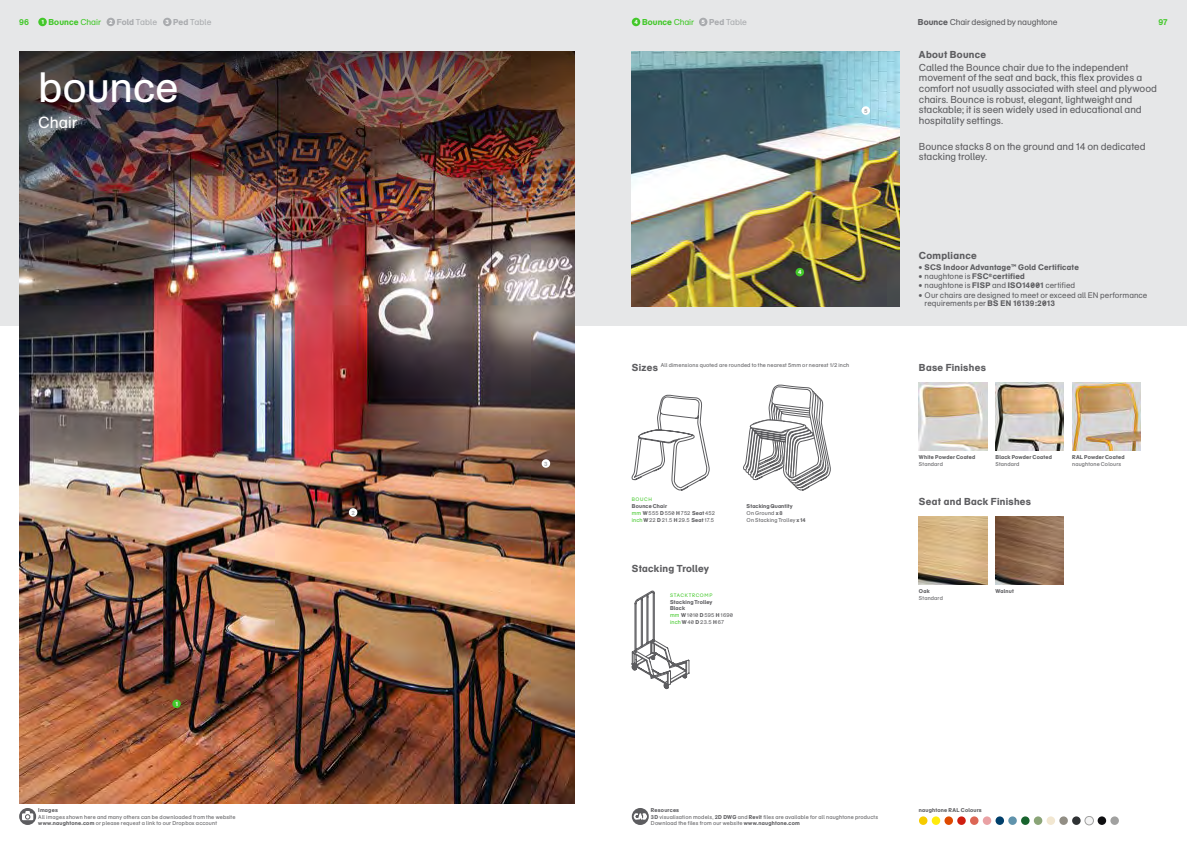
<style>
.page{position:relative;width:1187px;height:842px;background:#fff}
.page>*{position:absolute;margin:0;border:0;box-sizing:border-box;transform-origin:0 0}
.t1{font:42px "Naughtone";letter-spacing:-.01em;color:#fff}
.t2{font:16px "Naughtone";color:#fff}
.t3{font:10px/10.6px "Naughtone";letter-spacing:-.005em;color:#5d5d60}
.t4{font:700 10px "Naughtone";letter-spacing:.03em;color:#5d5d60}
.t5{font:8.5px "Naughtone";color:#a9abae}
.t6{font:8.5px "Naughtone";letter-spacing:-.015em;color:#5d5d60}
.t7{font:700 8.5px "Naughtone";letter-spacing:.015em;color:#43c82a}
.t8{font:8px/8.5px "Naughtone";letter-spacing:.005em;color:#5d5d60}
.t9{font:700 8px "Naughtone";letter-spacing:.03em;color:#5d5d60}
.t10{font:700 6px "Naughtone";color:#a9abae}
.t11{font:700 6px "Naughtone";color:#fff}
.t12{font:5.5px/6.4px "Naughtone";letter-spacing:.025em;color:#5d5d60}
.t13{font:700 5.5px/6.4px "Naughtone";letter-spacing:.035em;color:#5d5d60}
.t14{font:5px "Naughtone";letter-spacing:.13em;color:#43c82a}
.s1{font-weight:700;font-size:6px;color:#fff}
.s2{font-weight:700;color:#43c82a}
.s3{color:#43c82a}
.s4{font-weight:700}
.s5{font-size:6px;color:#fff}
.s6{font-weight:400}
.s7{color:#a9abae}
.s8{font-weight:400;color:#a9abae}
.s9{font-weight:700;font-size:10px}
.s10{font-size:10px}
</style>
<div class="page">
<div style="left:0;top:0;width:593px;height:325px;background:#e6e7e8"></div>
<img style="left:19px;top:238px;width:555px;height:566px">
<div style="left:172px;top:699px;width:9px;height:9px;background:#43c82a;border-radius:50%"></div>
<div style="left:38px;top:18px;width:9px;height:8px;background:#43c82a;border-radius:50%"></div>
<div style="left:107px;top:18px;width:8px;height:8px;background:#a9abae;border-radius:50%"></div>
<div style="left:163px;top:18px;width:8px;height:8px;background:#a9abae;border-radius:50%"></div>
<svg style="left:19px;top:808px;width:17px;height:17px"></svg>
<svg style="left:22px;top:813px;width:11px;height:7px"></svg>
<svg style="left:25px;top:811px;width:5px;height:8px"></svg>
<div style="left:349px;top:508px;width:8px;height:9px;background:#fff;border-radius:50%"></div>
<svg style="left:541px;top:459px;width:9px;height:9px"></svg>
<img style="left:19px;top:51px;width:555px;height:187px">
<div style="left:593px;top:0;width:593px;height:325px;background:#e6e7e8"></div>
<img style="left:918px;top:517px;width:68px;height:68px">
<img style="left:995px;top:517px;width:68px;height:68px">
<div style="left:631px;top:18px;width:9px;height:8px;background:#43c82a;border-radius:50%"></div>
<div style="left:699px;top:18px;width:8px;height:8px;background:#a9abae;border-radius:50%"></div>
<svg style="left:631px;top:808px;width:17px;height:17px"></svg>
<svg style="left:633px;top:813px;width:13px;height:8px"></svg>
<div style="left:982px;top:816px;width:9px;height:9px;background:#e9a1a4;border-radius:50%"></div>
<div style="left:1033px;top:816px;width:9px;height:9px;background:#8aa477;border-radius:50%"></div>
<div style="left:944px;top:816px;width:8px;height:9px;background:#de4a00;border-radius:50%"></div>
<svg style="left:918px;top:816px;width:9px;height:9px"></svg>
<div style="left:957px;top:816px;width:8px;height:9px;background:#cf1e10;border-radius:50%"></div>
<svg style="left:931px;top:816px;width:9px;height:9px"></svg>
<div style="left:1008px;top:816px;width:8px;height:9px;background:#6093ac;border-radius:50%"></div>
<svg style="left:969px;top:816px;width:9px;height:9px"></svg>
<svg style="left:1020px;top:816px;width:9px;height:9px"></svg>
<div style="left:995px;top:816px;width:8px;height:9px;background:#003f6b;border-radius:50%"></div>
<div style="left:1046px;top:816px;width:8px;height:9px;background:#f2e7d1;border-radius:50%"></div>
<div style="left:1097px;top:816px;width:9px;height:9px;background:#0e0e10;border-radius:50%"></div>
<div style="left:1059px;top:816px;width:8px;height:9px;background:#928e85;border-radius:50%"></div>
<svg style="left:1071px;top:816px;width:9px;height:9px"></svg>
<div style="left:1084px;top:816px;width:9px;height:9px;background:#f4f4f4;border-radius:50%"></div>
<div style="left:1084px;top:816px;width:9px;height:9px;border:1px solid #a1a1a0;border-radius:50%"></div>
<div style="left:1110px;top:816px;width:8px;height:9px;background:#a1a1a0;border-radius:50%"></div>
<img style="left:918px;top:383px;width:68px;height:68px">
<img style="left:995px;top:383px;width:68px;height:68px">
<img style="left:1072px;top:383px;width:68px;height:68px">
<svg style="left:631px;top:395px;width:78px;height:96px"></svg>
<svg style="left:743px;top:385px;width:87px;height:106px"></svg>
<svg style="left:631px;top:591px;width:58px;height:98px"></svg>
<img style="left:631px;top:51px;width:268px;height:255px">
<div style="left:861px;top:106px;width:9px;height:9px;background:#fff;border-radius:50%"></div>
<div style="left:795px;top:268px;width:9px;height:8px;background:#43c82a;border-radius:50%"></div>
<h3 class="t5" style="left:41px;top:17px;width:172px"><span class="s1">1</span> <span class="s2">Bounce</span> <span class="s3">Chair</span> <span class="s1">2</span> <span class="s4">Fold</span> Table <span class="s1">3</span> <span class="s4">Ped</span> Table</h3>
<h3 class="t7" style="left:634px;top:17px;width:114px"><span class="s5">4</span> Bounce <span class="s6">Chair</span> <span class="s5">5</span> <span class="s7">Ped</span> <span class="s8">Table</span></h3>
<h3 class="t6" style="left:917px;top:17px;width:141px"><span class="s4">Bounce</span> Chair designed by naughtone</h3>
<h3 class="t4" style="left:918px;top:49px;width:69px">About Bounce</h3>
<p class="t3" style="left:918px;top:62px;width:239px">Called the Bounce chair due to the independent movement of the seat and back, this flex provides a comfort not usually associated with steel and plywood chairs. Bounce is robust, elegant, lightweight and stackable; it is seen widely used in educational and hospitality settings.</p>
<h3 class="t3" style="left:918px;top:141px;width:228px">Bounce stacks 8 on the ground and 14 on dedicated stacking trolley.</h3>
<h3 class="t7" style="left:19px;top:17px;width:12px">96</h3>
<h3 class="t7" style="left:1158px;top:17px;width:11px">97</h3>
<h1 class="t1" style="left:38px;top:64px;width:142px">bounce</h1>
<h2 class="t2" style="left:38px;top:113px;width:41px">Chair</h2>
<p class="t10" style="left:864px;top:107px;width:5px">5</p>
<p class="t11" style="left:175px;top:700px;width:4px">1</p>
<p class="t13" style="left:38px;top:807px;width:21px">Images</p>
<p class="t12" style="left:38px;top:813px;width:199px">All images shown here and many others can be downloaded from the website <span class="s4">www.naughtone.com</span> or please request a link to our Dropbox account</p>
<p class="t10" style="left:351px;top:509px;width:5px">2</p>
<p class="t10" style="left:544px;top:460px;width:5px">3</p>
<p class="t11" style="left:798px;top:269px;width:5px">4</p>
<p class="t12" style="left:631px;top:362px;width:219px"><span class="s9">Sizes</span> All dimensions quoted are rounded to the nearest 5mm or nearest 1/2 inch</p>
<p class="t14" style="left:631px;top:496px;width:22px">BOUCH</p>
<p class="t12" style="left:631px;top:503px;width:85px;line-height:7.1px"><span class="s4">Bounce Chair<br></span><span class="s3">mm</span> <span class="s4">W</span> 555 <span class="s4">D</span> 550 <span class="s4">H</span> 752 <span class="s4">Seat</span> 452 <span class="s3">inch</span> <span class="s4">W</span> 22 <span class="s4">D</span> 21.5 <span class="s4">H</span> 29.5 <span class="s4">Seat</span> 17.5</p>
<p class="t13" style="left:746px;top:503px;width:48px;line-height:7.1px">Stacking Quantity<br><span class="s6">On Ground</span> x 8</p>
<p class="t12" style="left:746px;top:517px;width:60px">On Stacking Trolley <span class="s4">x 14</span></p>
<h3 class="t4" style="left:631px;top:563px;width:79px">Stacking Trolley</h3>
<p class="t14" style="left:670px;top:592px;width:44px">STACKTRCOMP</p>
<p class="t13" style="left:670px;top:599px;width:44px">Stacking Trolley<br>Black</p>
<p class="t12" style="left:670px;top:612px;width:65px;line-height:7.1px"><span class="s3">mm</span> <span class="s4">W</span> 1010 <span class="s4">D</span> 595 <span class="s4">H</span> 1690 <span class="s3">inch</span> <span class="s4">W</span> 40 <span class="s4">D</span> 23.5 <span class="s4">H</span> 67</p>
<h3 class="t4" style="left:918px;top:250px;width:59px">Compliance</h3>
<h3 class="t9" style="left:918px;top:262px;width:161px"><span class="s10">•</span> SCS Indoor Advantage™ Gold Certificate</h3>
<h3 class="t9" style="left:918px;top:272px;width:107px"><span class="s10">•</span> <span class="s6">naughtone is</span> FSC<sup>®</sup>certified</h3>
<h3 class="t8" style="left:918px;top:282px;width:158px"><span class="s9">•</span> naughtone is <span class="s4">FISP</span> and <span class="s4">ISO14001</span> certified</h3>
<h3 class="t8" style="left:924px;top:291px;width:224px;text-indent:-6px"><span class="s9">•</span> Our chairs are designed to meet or exceed all EN performance requirements per <span class="s4">BS EN 16139:2013</span></h3>
<h3 class="t4" style="left:918px;top:361px;width:68px">Base Finishes</h3>
<p class="t13" style="left:918px;top:454px;width:58px">White Powder Coated</p>
<p class="t12" style="left:918px;top:461px;width:25px">Standard</p>
<p class="t13" style="left:995px;top:454px;width:58px">Black Powder Coated</p>
<p class="t12" style="left:995px;top:461px;width:25px">Standard</p>
<h3 class="t4" style="left:918px;top:495px;width:114px">Seat and Back Finishes</h3>
<p class="t13" style="left:1071px;top:454px;width:54px">RAL Powder Coated</p>
<p class="t12" style="left:1071px;top:461px;width:51px">naughtone Colours</p>
<p class="t13" style="left:918px;top:588px;width:12px">Oak</p>
<p class="t12" style="left:918px;top:595px;width:25px">Standard</p>
<p class="t13" style="left:995px;top:588px;width:20px">Walnut</p>
<p class="t12" style="left:651px;top:807px;width:228px"><span class="s4">Resources<br>3D</span> visualisation models, <span class="s4">2D DWG</span> and <span class="s4">Revit</span> files are available for all naughtone products<br>Download the files from our website <span class="s4">www.naughtone.com</span></p>
<p class="t13" style="left:918px;top:807px;width:64px">naughtone RAL Colours</p>
</div>
